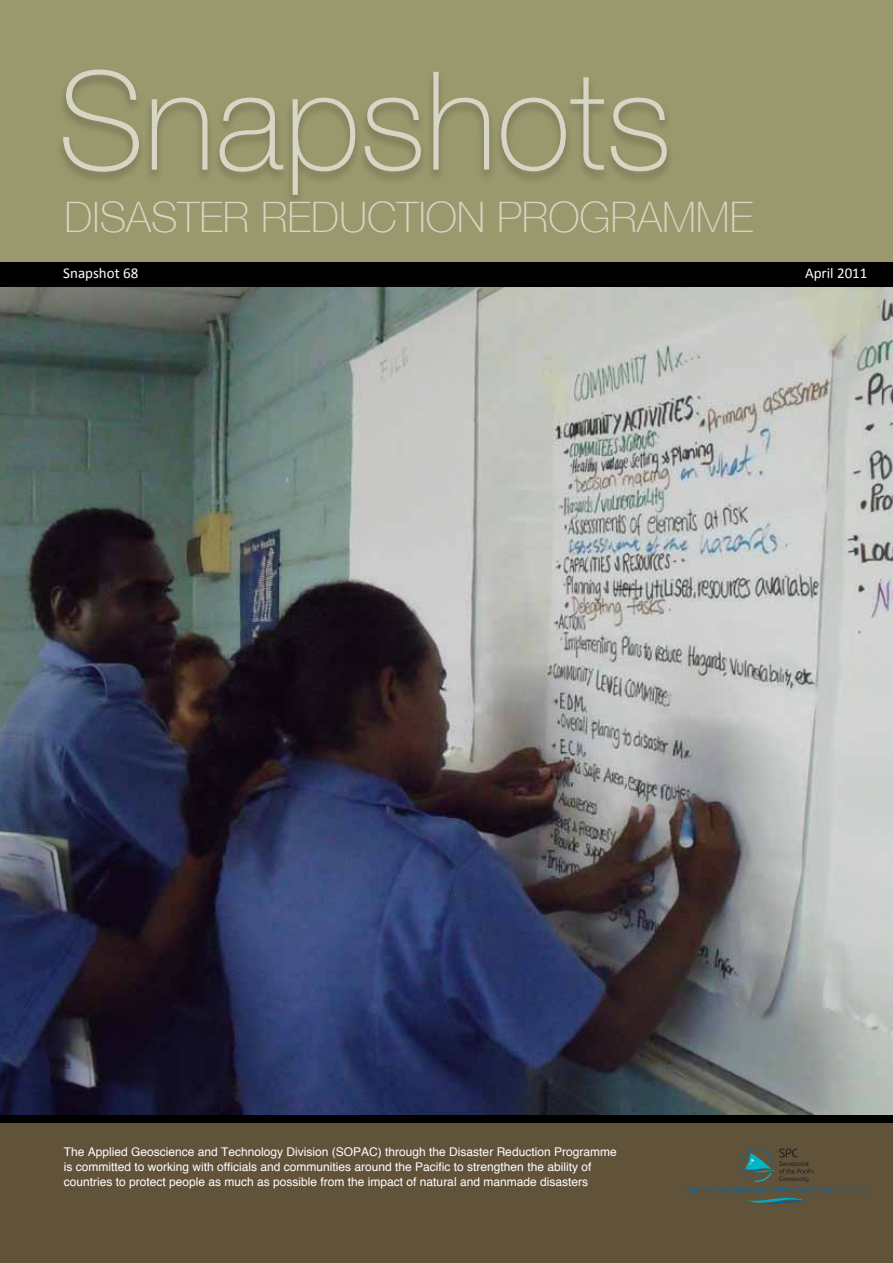
<style>
.page{position:relative;width:893px;height:1263px;background:#fff}
.page>*{position:absolute;margin:0;border:0;box-sizing:border-box;transform-origin:0 0}
.t1{font:100 136.95px "Helve Nue";color:#d7d6c5}
.t2{font:100 42px "Helve Nue";color:#d7d6c5}
.t3{font:15px "Calibri";color:#fff}
.t4{font:12px/15px "Helvetica";color:#fff}
</style>
<div class="page">
<div style="left:0;top:0;width:893px;height:264px;background:#9a996e"></div>
<img style="left:0;top:287px;width:893px;height:828px">
<div style="left:0;top:1123px;width:893px;height:140px;background:#61523a"></div>
<div style="left:0;top:262px;width:893px;height:25px;background:#000"></div>
<div style="left:0;top:1115px;width:893px;height:8px;background:#000"></div>
<div style="left:55px;top:68px;width:620px;height:141px;background:#000;opacity:.25"></div>
<svg style="left:686px;top:1148px;width:181px;height:57px"></svg>
<h1 class="t1" style="left:58px;top:37px;width:615px">Snapshots</h1>
<h2 class="t2" style="left:65px;top:191px;width:690px">DISASTER REDUCTION PROGRAMME</h2>
<p class="t3" style="left:63px;top:264px;width:77px">Snapshot 68</p>
<p class="t3" style="left:805px;top:264px;width:64px">April 2011</p>
<p class="t4" style="left:64px;top:1145px;width:554px">The Applied Geoscience and Technology Division (SOPAC) through the Disaster Reduction Programme is committed to working with officials and communities around the Pacific to strengthen the ability of countries to protect people as much as possible from the impact of natural and manmade disasters</p>
</div>
